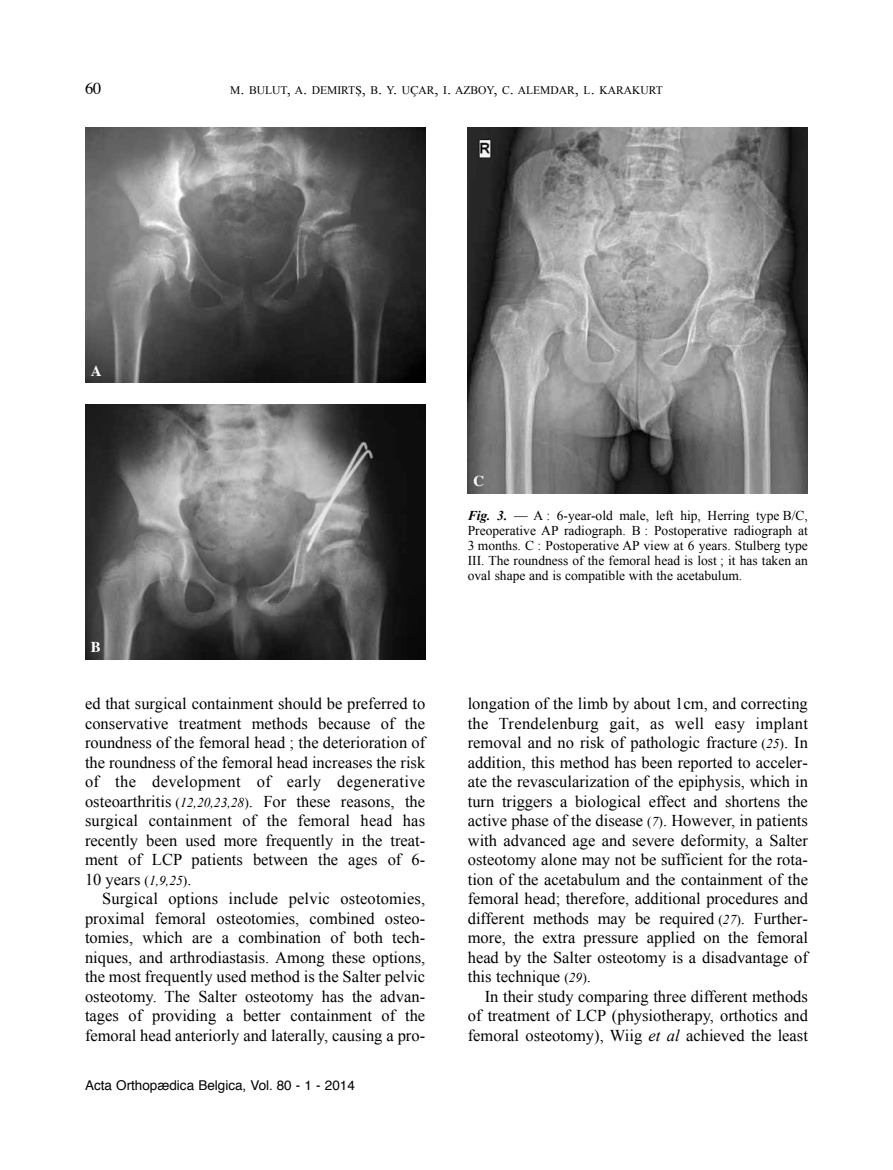
<style>
.page{position:relative;width:893px;height:1170px;background:#fff}
.page>*{position:absolute;margin:0;border:0;box-sizing:border-box;transform-origin:0 0}
.t1{font:16.5px/19.5px "Times New Roman";color:#000;text-align:justify}
.t2{font:16.5px "Times";color:#000}
.t3{font:700 15px "Times";color:#fff}
.t4{font:13.5px/15px "Times New Roman";color:#000;text-align:justify}
.t5{font:13.5px "Helvetica";color:#000}
.t6{font:11.55px "Times New Roman";color:#000}
.s1{font-size:16.5px}
.s2{font-family:"Times Ten East A"}
.s3{font-size:13.5px}
.s4{font-style:italic;font-size:13.5px}
.s5{font-weight:700;font-style:italic}
.s6{font-style:italic}
</style>
<div class="page">
<img style="left:85px;top:404px;width:340px;height:255px">
<img style="left:85px;top:128px;width:340px;height:255px">
<img style="left:468px;top:128px;width:340px;height:365px">
<p class="t2" style="left:85px;top:82px;width:18px">60</p>
<p class="t6" style="left:230px;top:84px;width:434px">M<span class="s1">.</span> BULUT<span class="s1">,</span> A<span class="s1">.</span> DEMIRT<span class="s2">Ș</span><span class="s1">,</span> B<span class="s1">.</span> Y<span class="s1">.</span> U<span class="s2">Ç</span>AR<span class="s1">,</span> I<span class="s1">.</span> AzBOY<span class="s1">,</span> C<span class="s1">.</span> ALEMDAR<span class="s1">,</span> L<span class="s1">.</span> KARAKURT</p>
<p class="t3" style="left:91px;top:364px;width:12px">A</p>
<p class="t3" style="left:91px;top:641px;width:12px">B</p>
<p class="t1" style="left:85px;top:693px;width:342px">ed that surgical containment should be preferred to conservative treatment methods because of the roundness of the femoral head ; the deterioration of the roundness of the femoral head increases the risk of the development of early degenerative osteoarthritis <span class="s3">(</span><span class="s4">12,20,23,28</span><span class="s3">)</span>. For these reasons, the surgical containment of the femoral head has recently been used more frequently in the treat&shy;ment of LCP patients between the ages of 6- 10 years <span class="s3">(</span><span class="s4">1,9,25</span><span class="s3">)</span>.</p>
<p class="t1" style="left:85px;top:888px;width:342px;text-indent:17px">Surgical options include pelvic osteotomies, proximal femoral osteotomies, combined osteo - tomies, which are a combination of both tech&shy;niques, and arthrodiastasis. Among these options, the most frequently used method is the Salter pelvic osteotomy. The Salter osteotomy has the advan&shy;tages of providing a better containment of the femoral head anteriorly and laterally, causing a pro-</p>
<p class="t5" style="left:85px;top:1079px;width:271px">Acta Orthopædica Belgica, Vol. 80 - 1 - 2014</p>
<p class="t3" style="left:473px;top:475px;width:12px">C</p>
<p class="t4" style="left:468px;top:508px;width:342px"><span class="s5">Fig. 3.</span> — A : 6-year-old male, left hip, Herring type B/C, Preoperative AP radiograph. B : Postoperative radiograph at 3 months. C : Postoperative AP view at 6 years. Stulberg type III. The roundness of the femoral head is lost ; it has taken an oval shape and is compatible with the acetabulum.</p>
<p class="t1" style="left:468px;top:693px;width:342px">longation of the limb by about 1cm, and correcting the Trendelenburg gait, as well easy implant removal and no risk of pathologic fracture <span class="s3">(</span><span class="s4">25</span><span class="s3">)</span>. In addition, this method has been reported to acceler&shy;ate the revascularization of the epiphysis, which in turn triggers a biological effect and shortens the active phase of the disease <span class="s3">(</span><span class="s4">7</span><span class="s3">)</span>. However, in patients with advanced age and severe deformity, a Salter osteotomy alone may not be sufficient for the rota&shy;tion of the acetabulum and the containment of the femoral head; therefore, additional procedures and different methods may be required <span class="s3">(</span><span class="s4">27</span><span class="s3">)</span>. Further - more, the extra pressure applied on the femoral head by the Salter osteotomy is a disadvantage of this technique <span class="s3">(</span><span class="s4">29</span><span class="s3">)</span>.</p>
<p class="t1" style="left:468px;top:986px;width:342px;text-indent:17px">In their study comparing three different methods of treatment of LCP (physiotherapy, orthotics and femoral osteotomy), Wiig <span class="s6">et al</span> achieved the least</p>
</div>
